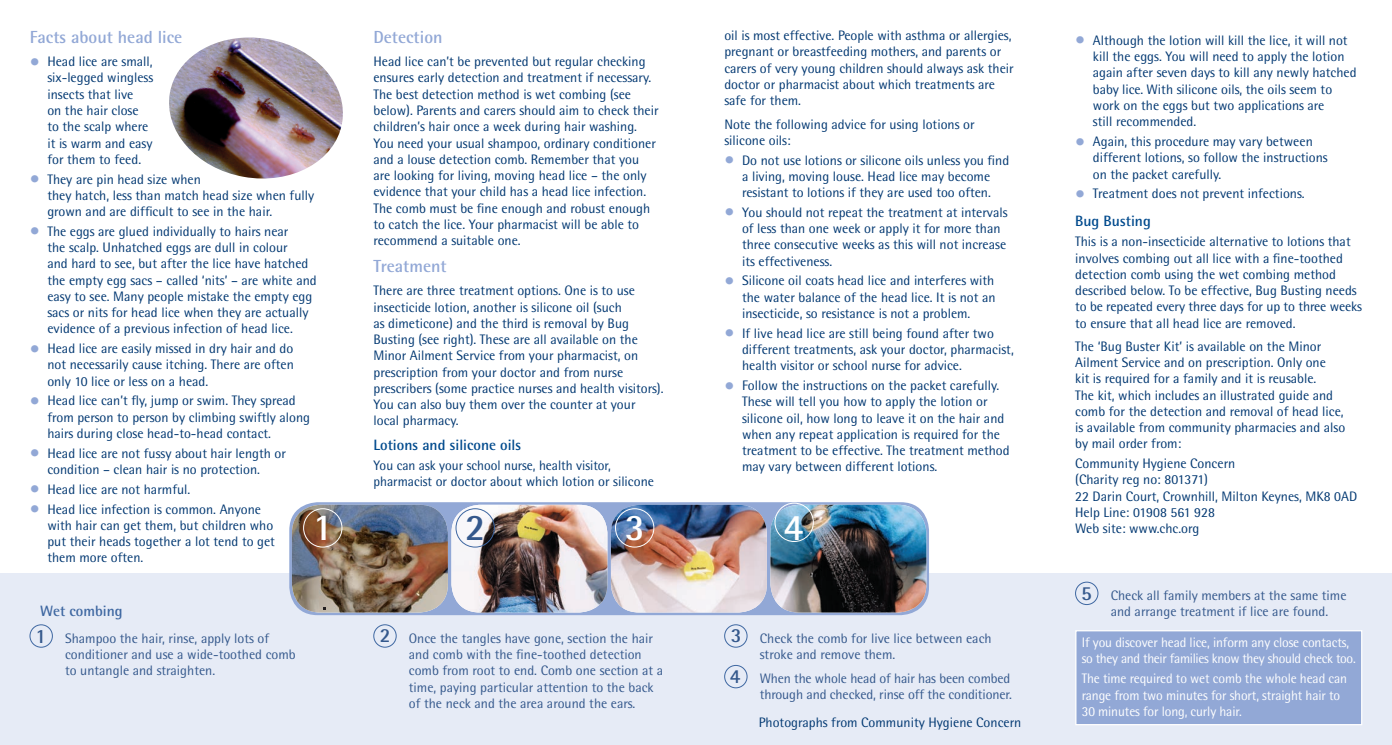
<style>
.page{position:relative;width:1392px;height:745px;background:#fff}
.page>*{position:absolute;margin:0;border:0;box-sizing:border-box;transform-origin:0 0}
.t1{font:700 37.5px "Rotis Semi Sans";color:#fff}
.t2{font:700 37.5px "Rotis Semi Sans";color:#34588c}
.t3{font:700 20px/40.6px "Rotis Semi Sans";color:#34588c}
.t4{font:700 17.5px "Rotis Semi Sans";color:#92a8d6}
.t5{font:700 15px "Rotis Semi Sans";color:#004a8d}
.t6{font:700 15px "Rotis Semi Sans";color:#3e67a1}
.t7{font:13.75px/16.2px "Rotis Semi Sans";color:#003771}
.t8{font:13.75px/16.2px "Rotis Semi Sans";color:#34588c}
.t9{font:13.75px/16.2px "Rotis Semi Sans";letter-spacing:-.01em;color:#fff}
.s1{font-size:20px;color:#92a8d6}
</style>
<div class="page">
<div style="left:0;top:574px;width:1392px;height:171px;background:#e6ebf6"></div>
<div style="left:373px;top:624px;width:23px;height:23px;border:1px solid #3e67a1;border-radius:50%"></div>
<div style="left:724px;top:624px;width:23px;height:23px;border:1px solid #3e67a1;border-radius:50%"></div>
<div style="left:724px;top:665px;width:23px;height:23px;border:1px solid #3e67a1;border-radius:50%"></div>
<div style="left:1075px;top:582px;width:23px;height:23px;border:1px solid #3e67a1;border-radius:50%"></div>
<svg style="left:289px;top:502px;width:640px;height:113px;background:#99acd4"></svg>
<img style="left:292px;top:505px;width:156px;height:107px">
<img style="left:451px;top:505px;width:156px;height:107px">
<img style="left:611px;top:505px;width:156px;height:107px">
<img style="left:770px;top:505px;width:156px;height:107px">
<div style="left:456px;top:508px;width:39px;height:39px;border:1px solid #3e67a1;border-radius:50%"></div>
<div style="left:615px;top:508px;width:39px;height:39px;border:1px solid #fff;border-radius:50%"></div>
<div style="left:774px;top:503px;width:39px;height:39px;border:1px solid #fff;border-radius:50%"></div>
<div style="left:1076px;top:631px;width:285px;height:94px;background:#92a8d6"></div>
<div style="left:1075px;top:630px;width:287px;height:95px;border:1px solid #fff"></div>
<img style="left:169px;top:37px;width:174px;height:142px">
<div style="left:30px;top:624px;width:23px;height:23px;border:1px solid #3e67a1;border-radius:50%"></div>
<div style="left:303px;top:508px;width:39px;height:39px;border:1px solid #fff;border-radius:50%"></div>
<p class="t4" style="left:30px;top:26px;width:154px">Facts about head lice</p>
<p class="t7" style="left:47px;top:53px;width:107px;text-indent:-18px"><span class="s1">•</span> Head lice are small, six-legged wingless insects that live<br>on the hair close to the scalp where it is warm and easy for them to feed.</p>
<p class="t7" style="left:47px;top:171px;width:268px;text-indent:-18px"><span class="s1">•</span> They are pin head size when<br>they hatch, less than match head size when fully grown and are difficult to see in the hair.</p>
<p class="t7" style="left:47px;top:223px;width:271px;text-indent:-18px"><span class="s1">•</span> The eggs are glued individually to hairs near<br>the scalp. Unhatched eggs are dull in colour<br>and hard to see, but after the lice have hatched the empty egg sacs – called ‘nits’ – are white and easy to see. Many people mistake the empty egg sacs or nits for head lice when they are actually evidence of a previous infection of head lice.</p>
<p class="t7" style="left:47px;top:340px;width:248px;text-align:justify;text-indent:-18px"><span class="s1">•</span> Head lice are easily missed in dry hair and do not necessarily cause itching. There are often only 10 lice or less on a head.</p>
<p class="t7" style="left:47px;top:393px;width:264px;text-indent:-18px"><span class="s1">•</span> Head lice can’t fly, jump or swim. They spread from person to person by climbing swiftly along hairs during close head-to-head contact.</p>
<p class="t7" style="left:47px;top:445px;width:240px;text-indent:-18px"><span class="s1">•</span> Head lice are not fussy about hair length or condition – clean hair is no protection.</p>
<p class="t7" style="left:30px;top:481px;width:162px"><span class="s1">•</span> Head lice are not harmful.</p>
<p class="t7" style="left:47px;top:501px;width:229px;text-indent:-18px"><span class="s1">•</span> Head lice infection is common. Anyone with hair can get them, but children who put their heads together a lot tend to get them more often.</p>
<h1 class="t1" style="left:313px;top:504px;width:22px">1</h1>
<p class="t4" style="left:373px;top:26px;width:71px">Detection</p>
<p class="t7" style="left:373px;top:53px;width:287px">Head lice can’t be prevented but regular checking ensures early detection and treatment if necessary.<br>The best detection method is wet combing (see below). Parents and carers should aim to check their children’s hair once a week during hair washing.<br>You need your usual shampoo, ordinary conditioner and a louse detection comb. Remember that you are looking for living, moving head lice – the only evidence that your child has a head lice infection.<br>The comb must be fine enough and robust enough to catch the lice. Your pharmacist will be able to recommend a suitable one.</p>
<p class="t4" style="left:373px;top:255px;width:75px">Treatment</p>
<p class="t7" style="left:373px;top:283px;width:292px">There are three treatment options. One is to use insecticide lotion, another is silicone oil (such<br>as dimeticone) and the third is removal by Bug Busting (see right). These are all available on the Minor Ailment Service from your pharmacist, on prescription from your doctor and from nurse prescribers (some practice nurses and health visitors).<br>You can also buy them over the counter at your local pharmacy.</p>
<p class="t5" style="left:373px;top:436px;width:149px">Lotions and silicone oils</p>
<p class="t7" style="left:373px;top:457px;width:282px">You can ask your school nurse, health visitor, pharmacist or doctor about which lotion or silicone</p>
<p class="t7" style="left:724px;top:27px;width:291px">oil is most effective. People with asthma or allergies, pregnant or breastfeeding mothers, and parents or carers of very young children should always ask their doctor or pharmacist about which treatments are safe for them.</p>
<p class="t7" style="left:724px;top:116px;width:252px">Note the following advice for using lotions or silicone oils:</p>
<p class="t7" style="left:724px;top:152px;width:286px;text-align:center"><span class="s1">•</span> Do not use lotions or silicone oils unless you find a living, moving louse. Head lice may become resistant to lotions if they are used too often.</p>
<p class="t7" style="left:742px;top:204px;width:267px;text-indent:-18px"><span class="s1">•</span> You should not repeat the treatment at intervals of less than one week or apply it for more than three consecutive weeks as this will not increase its effectiveness.</p>
<p class="t7" style="left:742px;top:273px;width:255px;text-align:justify;text-indent:-18px"><span class="s1">•</span> Silicone oil coats head lice and interferes with the water balance of the head lice. It is not an insecticide, so resistance is not a problem.</p>
<p class="t7" style="left:742px;top:325px;width:273px;text-indent:-18px"><span class="s1">•</span> If live head lice are still being found after two different treatments, ask your doctor, pharmacist, health visitor or school nurse for advice.</p>
<p class="t7" style="left:742px;top:377px;width:269px;text-indent:-18px"><span class="s1">•</span> Follow the instructions on the packet carefully.<br>These will tell you how to apply the lotion or silicone oil, how long to leave it on the hair and when any repeat application is required for the treatment to be effective. The treatment method may vary between different lotions.</p>
<h1 class="t2" style="left:465px;top:504px;width:22px">2</h1>
<h1 class="t1" style="left:625px;top:504px;width:22px">3</h1>
<h1 class="t1" style="left:783px;top:504px;width:22px">4</h1>
<p class="t6" style="left:40px;top:602px;width:84px">Wet combing</p>
<p class="t8" style="left:65px;top:630px;width:232px">Shampoo the hair, rinse, apply lots of conditioner and use a wide-toothed comb to untangle and straighten.</p>
<p class="t8" style="left:409px;top:630px;width:256px">Once the tangles have gone, section the hair and comb with the fine-toothed detection comb from root to end. Comb one section at a time, paying particular attention to the back of the neck and the area around the ears.</p>
<p class="t8" style="left:760px;top:630px;width:233px">Check the comb for live lice between each stroke and remove them.</p>
<h2 class="t3" style="left:380px;top:614px;width:12px">2</h2>
<h2 class="t3" style="left:730px;top:614px;width:13px">3<br>4</h2>
<h2 class="t3" style="left:35px;top:615px;width:12px">1</h2>
<p class="t8" style="left:760px;top:670px;width:254px">When the whole head of hair has been combed through and checked, rinse off the conditioner.</p>
<p class="t7" style="left:759px;top:714px;width:264px">Photographs from Community Hygiene Concern</p>
<p class="t7" style="left:1093px;top:32px;width:265px;text-indent:-18px"><span class="s1">•</span> Although the lotion will kill the lice, it will not kill the eggs. You will need to apply the lotion again after seven days to kill any newly hatched baby lice. With silicone oils, the oils seem to work on the eggs but two applications are<br>still recommended.</p>
<p class="t7" style="left:1093px;top:133px;width:236px;text-indent:-18px"><span class="s1">•</span> Again, this procedure may vary between different lotions, so follow the instructions on the packet carefully.</p>
<p class="t7" style="left:1075px;top:185px;width:231px"><span class="s1">•</span> Treatment does not prevent infections.</p>
<p class="t5" style="left:1075px;top:212px;width:77px">Bug Busting</p>
<p class="t7" style="left:1075px;top:233px;width:288px">This is a non-insecticide alternative to lotions that involves combing out all lice with a fine-toothed detection comb using the wet combing method described below. To be effective, Bug Busting needs to be repeated every three days for up to three weeks to ensure that all head lice are removed.</p>
<p class="t7" style="left:1075px;top:338px;width:272px">The ‘Bug Buster Kit’ is available on the Minor Ailment Service and on prescription. Only one<br>kit is required for a family and it is reusable.<br>The kit, which includes an illustrated guide and comb for the detection and removal of head lice, is available from community pharmacies and also by mail order from:</p>
<p class="t7" style="left:1075px;top:455px;width:283px">Community Hygiene Concern<br>(Charity reg no: 801371)<br>22 Darin Court, Crownhill, Milton Keynes, MK8 0AD<br>Help Line: 01908 561 928<br>Web site: www.chc.org</p>
<h2 class="t3" style="left:1081px;top:572px;width:12px">5</h2>
<p class="t8" style="left:1110px;top:587px;width:237px">Check all family members at the same time and arrange treatment if lice are found.</p>
<p class="t9" style="left:1082px;top:634px;width:275px">If you discover head lice, inform any close contacts, so they and their families know they should check too.</p>
<p class="t9" style="left:1082px;top:670px;width:267px">The time required to wet comb the whole head can range from two minutes for short, straight hair to<br>30 minutes for long, curly hair.</p>
</div>
